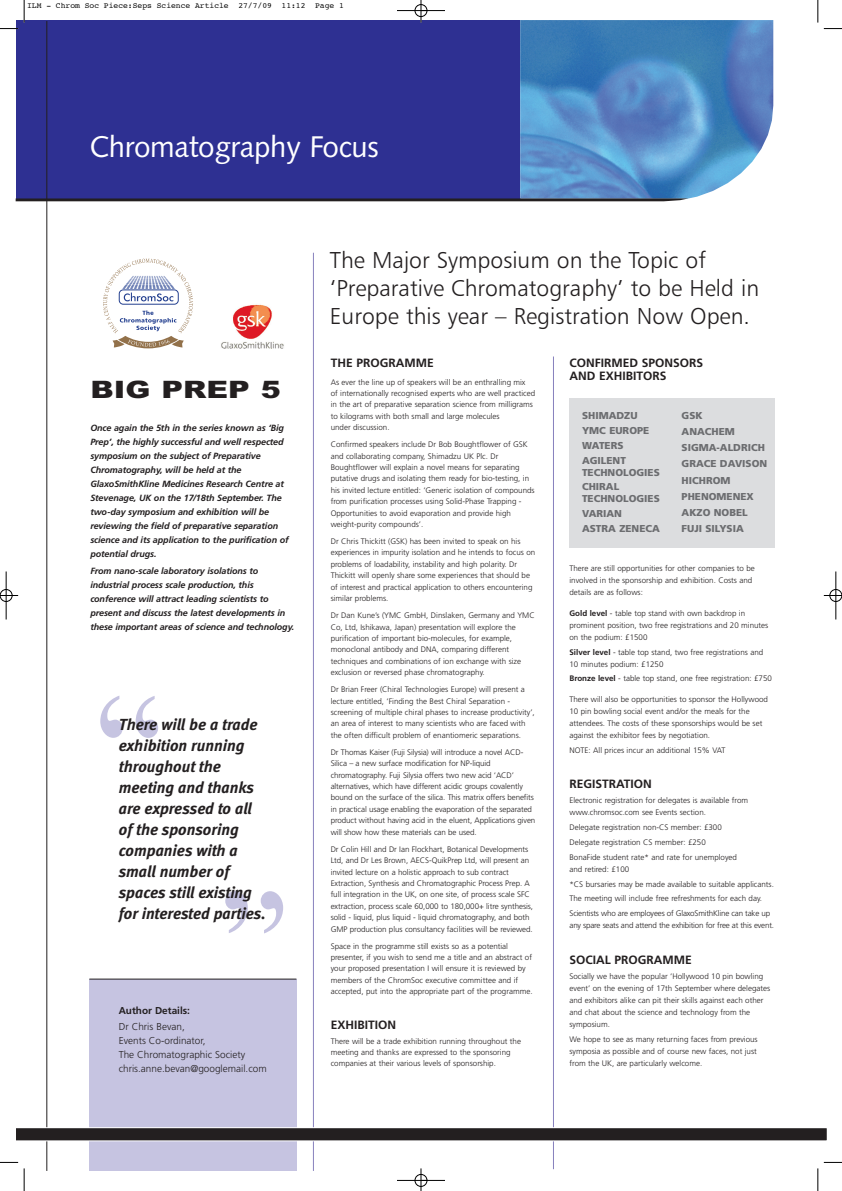
<style>
.page{position:relative;width:842px;height:1191px;background:#fff}
.page>*{position:absolute;margin:0;border:0;box-sizing:border-box;transform-origin:0 0}
.t1{font:168px "Times";color:#c6c4e1;scale:.9 1}
.t2{font:30px "Humanist 531 BT Roman A";letter-spacing:-.015em;color:#fff}
.t3{font:900 24px "Arial";color:#231f20;scale:1.25 1}
.t4{font:23px/28px "Humanist 777 BT Light B";color:#231f20}
.t5{font:italic 16px/21px "Meta Bold LF";color:#231f20}
.t6{font:700 12px/12.4px "Frutiger";color:#231f20}
.t7{font:900 10px/16.1px "Frutiger";color:#6c6d70}
.t8{font:300 10px/14px "Frutiger";color:#231f20}
.t9{font:700 10px "Frutiger";color:#231f20}
.t10{font:italic 700 9px/14px "Frutiger";letter-spacing:-.01em;color:#231f20}
.t11{font:300 8px/11.4px "Frutiger";color:#231f20}
.t12{font:300 8px "Frutiger";letter-spacing:-.02em;color:#231f20}
.t13{font:8px "Courier";color:#000}
.s1{font-weight:700}
</style>
<div class="page">
<div style="left:16px;top:20px;width:504px;height:179px;background:#2e3092"></div>
<div style="left:89px;top:979px;width:207px;height:192px;background:#c6c4e1"></div>
<img style="left:520px;top:20px;width:253px;height:179px">
<hr style="left:313px;top:253px;width:1px;height:918px;background:#8781bd">
<hr style="left:553px;top:357px;width:1px;height:812px;background:#8781bd">
<hr style="left:89px;top:979px;width:207px;height:1px;background:#231f20">
<hr style="left:46px;top:21px;width:1px;height:1150px;background:#231f20">
<svg style="left:16px;top:1127px;width:810px;height:14px;background:#3f3b3c"></svg>
<img style="left:221px;top:304px;width:63px;height:45px">
<svg style="left:103px;top:259px;width:90px;height:89px"></svg>
<svg style="left:16px;top:198px;width:672px;height:3px;background:#2a2837"></svg>
<div style="left:570px;top:398px;width:205px;height:150px;background:#dcdddf"></div>
<svg style="left:24px;top:0;width:1px;height:23px"></svg>
<svg style="left:0;top:28px;width:18px;height:1px"></svg>
<svg style="left:818px;top:0;width:24px;height:29px"></svg>
<svg style="left:24px;top:1168px;width:1px;height:23px"></svg>
<svg style="left:0;top:1162px;width:18px;height:1px"></svg>
<svg style="left:818px;top:1162px;width:24px;height:29px"></svg>
<hr style="left:397px;top:10px;width:48px;height:1px;background:#000">
<hr style="left:397px;top:1180px;width:48px;height:1px;background:#000">
<hr style="left:6px;top:572px;width:1px;height:48px;background:#000">
<hr style="left:836px;top:572px;width:1px;height:48px;background:#000">
<svg style="left:421px;top:0;width:1px;height:23px"></svg>
<svg style="left:421px;top:1168px;width:1px;height:23px"></svg>
<svg style="left:2px;top:595px;width:16px;height:1px"></svg>
<svg style="left:824px;top:595px;width:16px;height:1px"></svg>
<div style="left:415px;top:4px;width:12px;height:13px;border:1px solid #000;border-radius:50%"></div>
<div style="left:415px;top:1174px;width:12px;height:13px;border:1px solid #000;border-radius:50%"></div>
<div style="left:0;top:589px;width:12px;height:13px;border:1px solid #000;border-radius:50%"></div>
<div style="left:830px;top:589px;width:12px;height:13px;border:1px solid #000;border-radius:50%"></div>
<p class="t13" style="left:27px;top:2px;width:318px">ILM - Chrom Soc Piece:Seps Science Article 27/7/09 11:12 Page 1</p>
<h2 class="t2" style="left:89px;top:134px;width:291px">Chromatography Focus</h2>
<h3 class="t3" style="left:90px;top:376px;width:154px">BIG PREP 5</h3>
<p class="t10" style="left:90px;top:421px;width:200px">Once again the 5th in the series known as ‘Big Prep’, the highly successful and well respected symposium on the subject of Preparative Chromatography, will be held at the GlaxoSmithKline Medicines Research Centre at Stevenage, UK on the 17/18th September. The two-day symposium and exhibition will be reviewing the field of preparative separation science and its application to the purification of potential drugs.</p>
<p class="t10" style="left:90px;top:564px;width:206px">From nano-scale laboratory isolations to industrial process scale production, this conference will attract leading scientists to present and discuss the latest developments in these important areas of science and technology.</p>
<h1 class="t1" style="left:95px;top:653px;width:76px">“</h1>
<h3 class="t5" style="left:119px;top:715px;width:148px">There will be a trade exhibition running throughout the meeting and thanks are expressed to all of the sponsoring companies with a small number of spaces still existing for interested parties.</h3>
<h1 class="t1" style="left:288px;top:976px;width:76px;rotate:-180deg">“</h1>
<p class="t9" style="left:119px;top:1006px;width:73px">Author Details:</p>
<p class="t8" style="left:119px;top:1021px;width:149px">Dr Chris Bevan,<br>Events Co-ordinator,<br>The Chromatographic Society chris.anne.bevan@googlemail.com</p>
<h3 class="t4" style="left:330px;top:248px;width:431px">The Major Symposium on the Topic of ‘Preparative Chromatography’ to be Held in<br>Europe this year – Registration Now Open.</h3>
<h3 class="t6" style="left:331px;top:358px;width:104px">THE PROGRAMME</h3>
<p class="t11" style="left:331px;top:377px;width:206px">As ever the line up of speakers will be an enthralling mix<br>of internationally recognised experts who are well practiced in the art of preparative separation science from milligrams to kilograms with both small and large molecules<br>under discussion.</p>
<p class="t11" style="left:331px;top:439px;width:206px">Confirmed speakers include Dr Bob Boughtflower of GSK and collaborating company, Shimadzu UK Plc. Dr Boughtflower will explain a novel means for separating putative drugs and isolating them ready for bio-testing, in his invited lecture entitled: ‘Generic isolation of compounds from purification processes using Solid-Phase Trapping - Opportunities to avoid evaporation and provide high weight-purity compounds’.</p>
<p class="t11" style="left:331px;top:536px;width:206px">Dr Chris Thickitt (GSK) has been invited to speak on his experiences in impurity isolation and he intends to focus on problems of loadability, instability and high polarity. Dr Thickitt will openly share some experiences that should be of interest and practical application to others encountering similar problems.</p>
<p class="t11" style="left:331px;top:610px;width:206px">Dr Dan Kune’s (YMC GmbH, Dinslaken, Germany and YMC Co, Ltd, Ishikawa, Japan) presentation will explore the purification of important bio-molecules, for example, monoclonal antibody and DNA, comparing different techniques and combinations of ion exchange with size exclusion or reversed phase chromatography.</p>
<p class="t11" style="left:331px;top:684px;width:206px">Dr Brian Freer (Chiral Technologies Europe) will present a lecture entitled, ‘Finding the Best Chiral Separation - screening of multiple chiral phases to increase productivity’, an area of interest to many scientists who are faced with the often difficult problem of enantiomeric separations.</p>
<p class="t11" style="left:331px;top:747px;width:206px">Dr Thomas Kaiser (Fuji Silysia) will introduce a novel ACD-Silica – a new surface modification for NP-liquid chromatography. Fuji Silysia offers two new acid ‘ACD’ alternatives, which have different acidic groups covalently bound on the surface of the silica. This matrix offers benefits in practical usage enabling the evaporation of the separated product without having acid in the eluent, Applications given will show how these materials can be used.</p>
<p class="t11" style="left:331px;top:844px;width:204px">Dr Colin Hill and Dr Ian Flockhart, Botanical Developments Ltd, and Dr Les Brown, AECS-QuikPrep Ltd, will present an invited lecture on a holistic approach to sub contract Extraction, Synthesis and Chromatographic Process Prep. A full integration in the UK, on one site, of process scale SFC extraction, process scale 60,000 to 180,000+ litre synthesis, solid - liquid, plus liquid - liquid chromatography, and both GMP production plus consultancy facilities will be reviewed.</p>
<p class="t11" style="left:331px;top:941px;width:203px">Space in the programme still exists so as a potential presenter, if you wish to send me a title and an abstract of your proposed presentation I will ensure it is reviewed by members of the ChromSoc executive committee and if accepted, put into the appropriate part of the programme.</p>
<h3 class="t6" style="left:331px;top:1020px;width:67px">EXHIBITION</h3>
<p class="t11" style="left:331px;top:1036px;width:192px">There will be a trade exhibition running throughout the meeting and thanks are expressed to the sponsoring companies at their various levels of sponsorship.</p>
<h3 class="t6" style="left:570px;top:358px;width:135px">CONFIRMED SPONSORS<br>AND EXHIBITORS</h3>
<p class="t7" style="left:582px;top:409px;width:69px;line-height:14.8px">SHIMADZU<br>YMC EUROPE<br>WATERS<br>AGILENT</p>
<p class="t7" style="left:582px;top:465px;width:79px;line-height:14.8px">TECHNOLOGIES<br>CHIRAL</p>
<p class="t7" style="left:582px;top:492px;width:79px;line-height:14.8px">TECHNOLOGIES<br>VARIAN<br>ASTRA ZENECA</p>
<p class="t7" style="left:682px;top:408px;width:87px">GSK<br>ANACHEM<br>SIGMA-ALDRICH<br>GRACE DAVISON<br>HICHROM<br>PHENOMENEX<br>AKZO NOBEL<br>FUJI SILYSIA</p>
<p class="t11" style="left:570px;top:563px;width:187px;line-height:12px">There are still opportunities for other companies to be involved in the sponsorship and exhibition. Costs and details are as follows:</p>
<p class="t11" style="left:570px;top:608px;width:200px;line-height:12px"><span class="s1">Gold level</span> - table top stand with own backdrop in prominent position, two free registrations and 20 minutes on the podium: £1500</p>
<p class="t11" style="left:570px;top:646px;width:195px;line-height:12px"><span class="s1">Silver level</span> - table top stand, two free registrations and<br>10 minutes podium: £1250</p>
<p class="t11" style="left:570px;top:673px;width:204px"><span class="s1">Bronze level</span> - table top stand, one free registration: £750</p>
<p class="t11" style="left:570px;top:694px;width:200px;line-height:12px">There will also be opportunities to sponsor the Hollywood 10 pin bowling social event and/or the meals for the attendees. The costs of these sponsorships would be set against the exhibitor fees by negotiation.</p>
<p class="t11" style="left:570px;top:745px;width:158px">NOTE: All prices incur an additional 15% VAT</p>
<h3 class="t6" style="left:570px;top:779px;width:84px">REGISTRATION</h3>
<p class="t11" style="left:570px;top:795px;width:180px;line-height:12px">Electronic registration for delegates is available from www.chromsoc.com see Events section.</p>
<p class="t11" style="left:570px;top:820px;width:169px;line-height:14.8px">Delegate registration non-CS member: £300<br>Delegate registration CS member: £250<br>BonaFide student rate* and rate for unemployed</p>
<p class="t11" style="left:570px;top:862px;width:206px;line-height:14.8px">and retired: £100<br>*CS bursaries may be made available to suitable applicants.<br>The meeting will include free refreshments for each day.<br>Scientists who are employees of GlaxoSmithKline can take up</p>
<p class="t12" style="left:570px;top:922px;width:206px">any spare seats and attend the exhibition for free at this event.</p>
<h3 class="t6" style="left:570px;top:954px;width:124px">SOCIAL PROGRAMME</h3>
<p class="t11" style="left:570px;top:971px;width:202px;line-height:12px">Socially we have the popular ‘Hollywood 10 pin bowling event’ on the evening of 17th September where delegates and exhibitors alike can pit their skills against each other and chat about the science and technology from the symposium.</p>
<p class="t11" style="left:570px;top:1033px;width:190px;line-height:12px;text-align:justify">We hope to see as many returning faces from previous symposia as possible and of course new faces, not just from the UK, are particularly welcome.</p>
</div>
